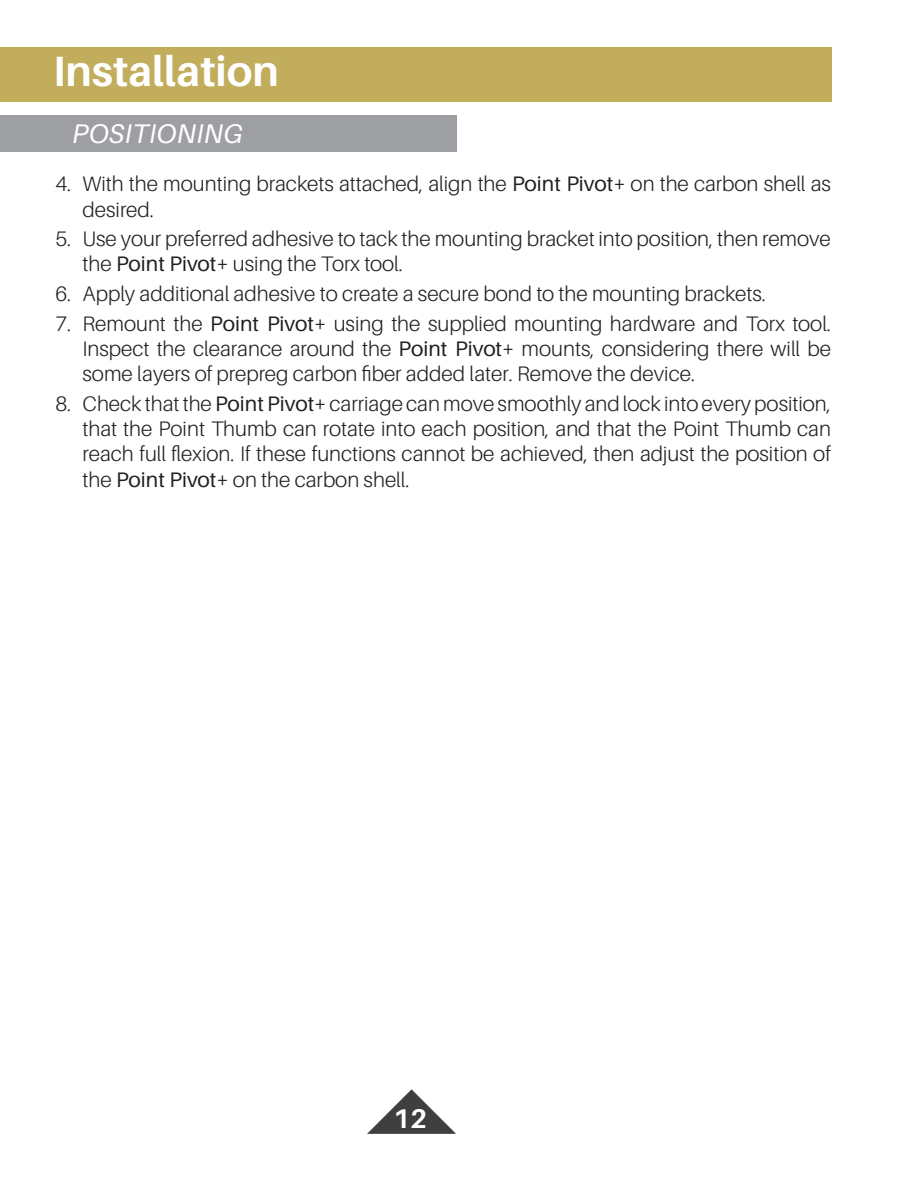
<style>
.page{position:relative;width:918px;height:1188px;background:#fff}
.page>*{position:absolute;margin:0;border:0;box-sizing:border-box;transform-origin:0 0}
.regular_paragraph{font:700 42.45px "Aileron";color:#fff}
.t1{font:italic 27px "Aileron";letter-spacing:.01em;color:#fff}
.Paragraph_Style_1{font:700 27px "Aileron";color:#fff}
.t2{font:300 21px/25.2px "Aileron";color:#231f20}
.s1{font-weight:400}
</style>
<div class="page">
<div style="left:0;top:47px;width:831px;height:54px;background:#c2ad5c"></div>
<div style="left:0;top:115px;width:457px;height:36px;background:#9d9fa2"></div>
<svg style="left:367px;top:1089px;width:89px;height:45px"></svg>
<p class="regular_paragraph" style="left:53px;top:47px;width:227px">Installation</p>
<p class="t1" style="left:72px;top:118px;width:173px">POSITIONING</p>
<p class="t2" style="left:83px;top:172px;width:750px;text-indent:-27px">4. With the mounting brackets attached, align the <span class="s1">Point Pivot+</span> on the carbon shell as desired.</p>
<p class="t2" style="left:83px;top:227px;width:750px;text-indent:-27px">5. Use your preferred adhesive to tack the mounting bracket into position, then remove the <span class="s1">Point Pivot+</span> using the Torx tool.</p>
<p class="t2" style="left:56px;top:281px;width:712px">6. Apply additional adhesive to create a secure bond to the mounting brackets.</p>
<p class="t2" style="left:83px;top:311px;width:750px;text-align:justify;text-indent:-27px">7. Remount the <span class="s1">Point Pivot+</span> using the supplied mounting hardware and Torx tool.<br>Inspect the clearance around the <span class="s1">Point Pivot+</span> mounts, considering there will be some layers of prepreg carbon fiber added later. Remove the device.</p>
<p class="t2" style="left:83px;top:391px;width:750px;text-align:justify;text-indent:-27px">8. Check that the <span class="s1">Point Pivot+</span> carriage can move smoothly and lock into every position, that the Point Thumb can rotate into each position, and that the Point Thumb can reach full flexion. If these functions cannot be achieved, then adjust the position of the <span class="s1">Point Pivot+</span> on the carbon shell.</p>
<p class="Paragraph_Style_1" style="left:393px;top:1103px;width:35px">12</p>
</div>
